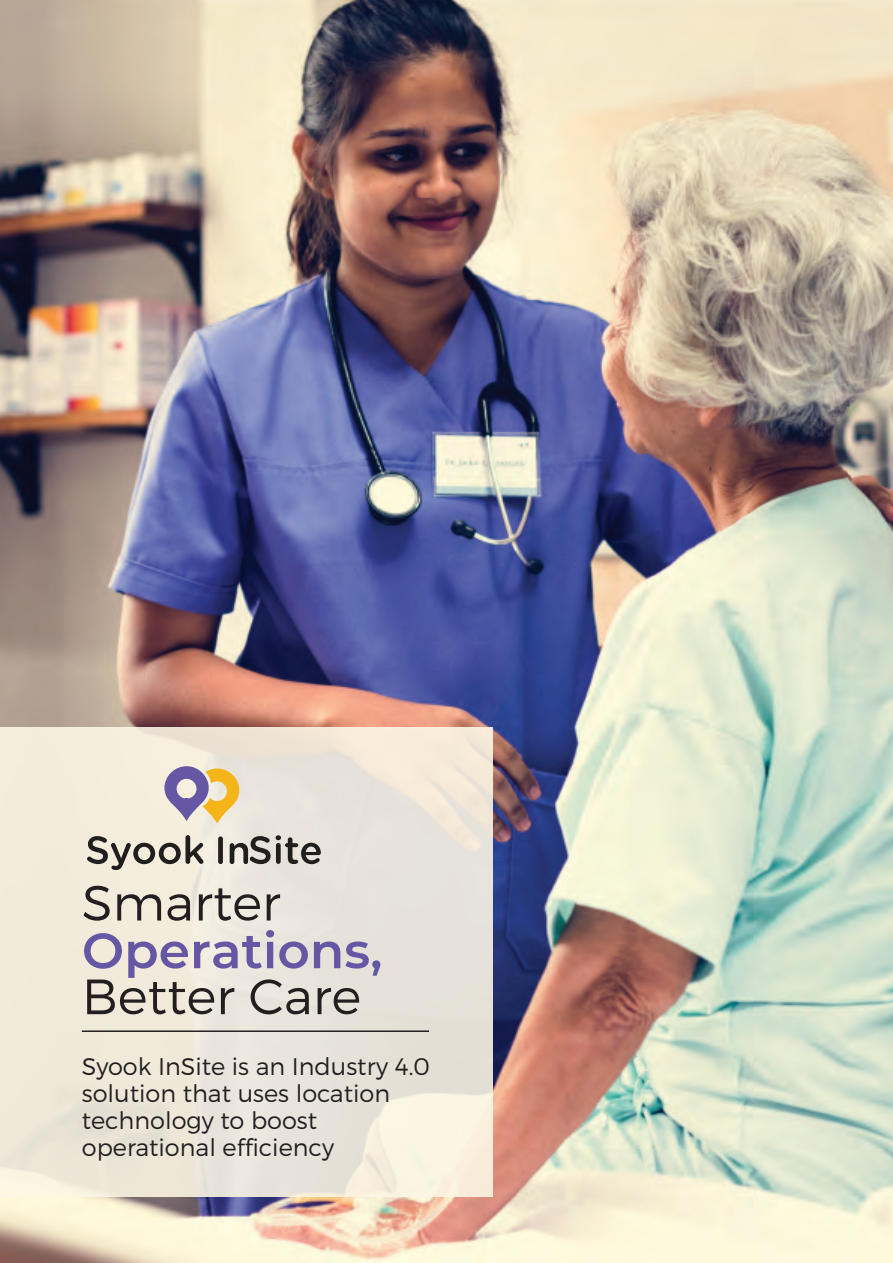
<style>
.page{position:relative;width:893px;height:1263px;background:#fff}
.page>*{position:absolute;margin:0;border:0;box-sizing:border-box;transform-origin:0 0}
.t1{font:300 49.5px "Montserrat";color:#231f20}
.t2{font:600 49.5px "Montserrat";color:#6557a3}
.t3{font:300 24px/27px "Montserrat";color:#231f20}
</style>
<div class="page">
<img style="left:0;top:0;width:893px;height:1263px">
<div style="left:0;top:727px;width:492px;height:470px;background:#ede7db"></div>
<svg style="left:164px;top:764px;width:76px;height:59px"></svg>
<svg style="left:87px;top:835px;width:116px;height:35px"></svg>
<div style="left:218px;top:836px;width:5px;height:28px;background:#211e1e;border-radius:2px"></div>
<svg style="left:230px;top:835px;width:91px;height:29px"></svg>
<hr style="left:82px;top:1030px;width:347px;height:2px;background:#231f20">
<h1 class="t1" style="left:82px;top:873px;width:200px">Smarter</h1>
<h1 class="t2" style="left:82px;top:915px;width:302px">Operations,</h1>
<h1 class="t1" style="left:82px;top:966px;width:281px">Better Care</h1>
<p class="t3" style="left:82px;top:1052px;width:350px">Syook InSite is an Industry 4.0 solution that uses location technology to boost operational efficiency</p>
</div>
